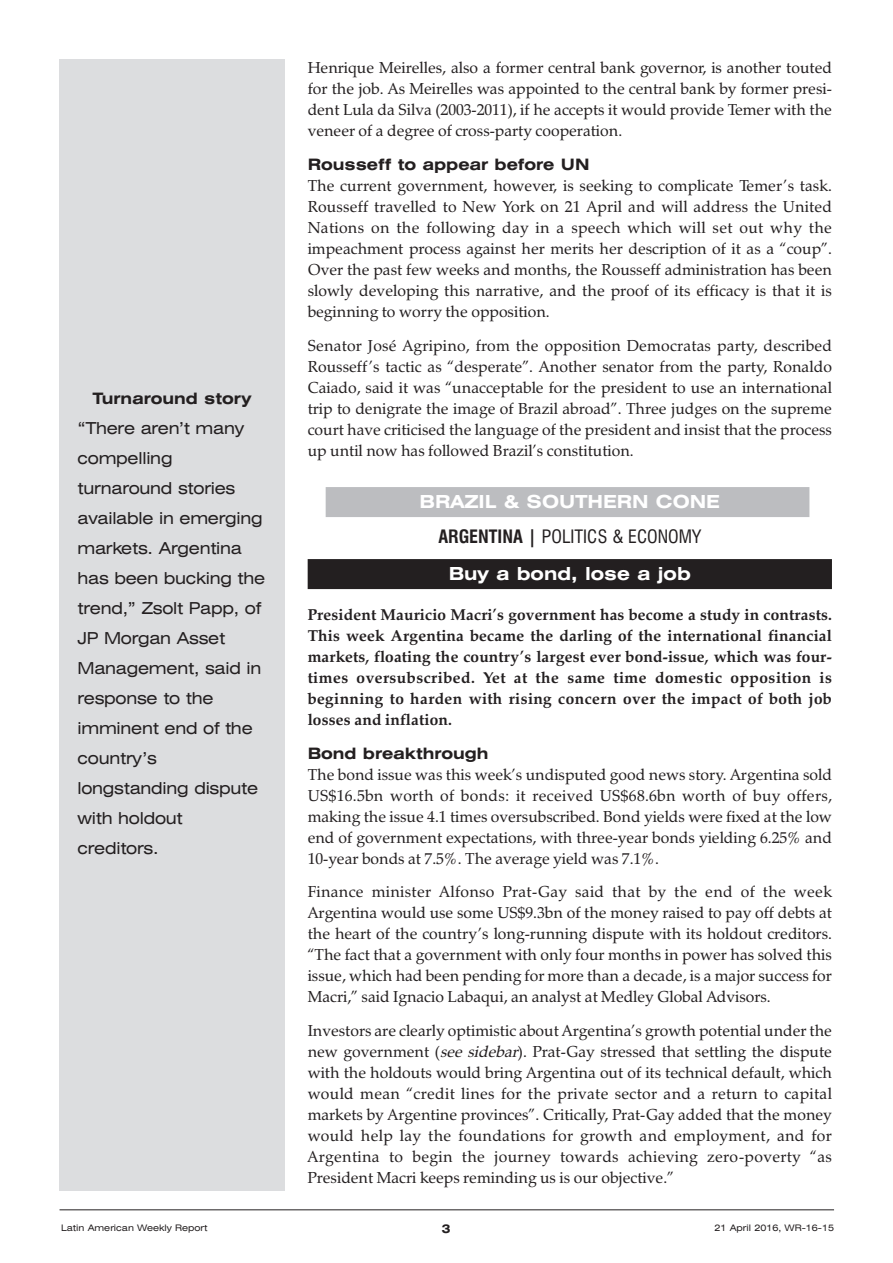
<style>
.page{position:relative;width:893px;height:1263px;background:#fff}
.page>*{position:absolute;margin:0;border:0;box-sizing:border-box;transform-origin:0 0}
.t1{font:700 expanded 18px/34.5px "Swiss 721 BT";color:#fff;text-align:center}
.t2{font:expanded 16.5px/30px "Swiss 721 BT";letter-spacing:-.015em;color:#231f20}
.t3{font:15.75px/21px "Zapf Calligraphic 801 BT";color:#231f20;text-align:justify}
.t4{font:700 15.75px/21px "Zapf Calligraphic 801 BT";letter-spacing:.025em;color:#231f20;text-align:justify}
.t5{font:700 expanded 15.75px "Swiss 721 BT";color:#231f20}
.t6{font:700 expanded 12px "Swiss 721 BT";color:#231f20}
.t7{font:expanded 9px "Swiss 721 BT";color:#231f20}
.s1{font-stretch:condensed;color:#231f20}
.s2{font-weight:400;font-stretch:condensed;color:#231f20}
.s3{font-style:italic}
</style>
<div class="page">
<div style="left:326px;top:487px;width:483px;height:30px;background:#bcbdc0"></div>
<div style="left:308px;top:559px;width:524px;height:30px;background:#231f20"></div>
<div style="left:60px;top:60px;width:225px;height:1131px;background:#dcdddf"></div>
<hr style="left:60px;top:1209px;width:774px;height:1px;background:#231f20">
<p class="t5" style="left:93px;top:389px;width:160px">Turnaround story</p>
<p class="t2" style="left:78px;top:413px;width:189px">“There aren’t many compelling turnaround stories available in emerging markets. Argentina has been bucking the trend,” Zsolt Papp, of<br>JP Morgan Asset<br>Management, said in response to the imminent end of the country’s longstanding dispute with holdout creditors.</p>
<p class="t3" style="left:308px;top:57px;width:526px">Henrique Meirelles, also a former central bank governor, is another touted for the job. As Meirelles was appointed to the central bank by former presi&shy;dent Lula da Silva (2003-2011), if he accepts it would provide Temer with the veneer of a degree of cross-party cooperation.</p>
<p class="t5" style="left:308px;top:155px;width:283px">Rousseff to appear before UN</p>
<p class="t3" style="left:308px;top:175px;width:526px">The current government, however, is seeking to complicate Temer’s task.<br>Rousseff travelled to New York on 21 April and will address the United Nations on the following day in a speech which will set out why the impeachment process against her merits her description of it as a “coup”.<br>Over the past few weeks and months, the Rousseff administration has been slowly developing this narrative, and the proof of its efficacy is that it is beginning to worry the opposition.</p>
<p class="t3" style="left:308px;top:335px;width:526px">Senator José Agripino, from the opposition Democratas party, described Rousseff’s tactic as “desperate”. Another senator from the party, Ronaldo Caiado, said it was “unacceptable for the president to use an international trip to denigrate the image of Brazil abroad”. Three judges on the supreme court have criticised the language of the president and insist that the process up until now has followed Brazil’s constitution.</p>
<p class="t1" style="left:420px;top:485px;width:302px">BRAZIL &amp; SOUTHERN CONE<br><span class="s1">ARGENTINA |</span> <span class="s2">POLITICS &amp; ECONOMY</span></p>
<p class="t1" style="left:449px;top:557px;width:243px">Buy a bond, lose a job</p>
<p class="t4" style="left:308px;top:604px;width:526px">President Mauricio Macri’s government has become a study in contrasts.<br>This week Argentina became the darling of the international financial markets, floating the country’s largest ever bond-issue, which was four&shy;times oversubscribed. Yet at the same time domestic opposition is beginning to harden with rising concern over the impact of both job losses and inflation.</p>
<p class="t5" style="left:308px;top:744px;width:182px">Bond breakthrough</p>
<p class="t3" style="left:308px;top:764px;width:526px">The bond issue was this week’s undisputed good news story. Argentina sold US$16.5bn worth of bonds: it received US$68.6bn worth of buy offers, making the issue 4.1 times oversubscribed. Bond yields were fixed at the low end of government expectations, with three-year bonds yielding 6.25% and 10-year bonds at 7.5%. The average yield was 7.1%.</p>
<p class="t3" style="left:308px;top:881px;width:526px">Finance minister Alfonso Prat-Gay said that by the end of the week Argentina would use some US$9.3bn of the money raised to pay off debts at the heart of the country’s long-running dispute with its holdout creditors. “The fact that a government with only four months in power has solved this issue, which had been pending for more than a decade, is a major success for Macri,” said Ignacio Labaqui, an analyst at Medley Global Advisors.</p>
<p class="t3" style="left:308px;top:1020px;width:526px">Investors are clearly optimistic about Argentina’s growth potential under the new government (<span class="s3">seesidebar</span>). Prat-Gay stressed that settling the dispute with the holdouts would bring Argentina out of its technical default, which would mean “credit lines for the private sector and a return to capital markets by Argentine provinces”. Critically, Prat-Gay added that the money would help lay the foundations for growth and employment, and for Argentina to begin the journey towards achieving zero-poverty “as President Macri keeps reminding us is our objective.”</p>
<p class="t7" style="left:61px;top:1223px;width:148px">Latin American Weekly Report</p>
<p class="t6" style="left:442px;top:1221px;width:10px">3</p>
<p class="t7" style="left:714px;top:1223px;width:121px">21 April 2016, WR-16-15</p>
</div>
